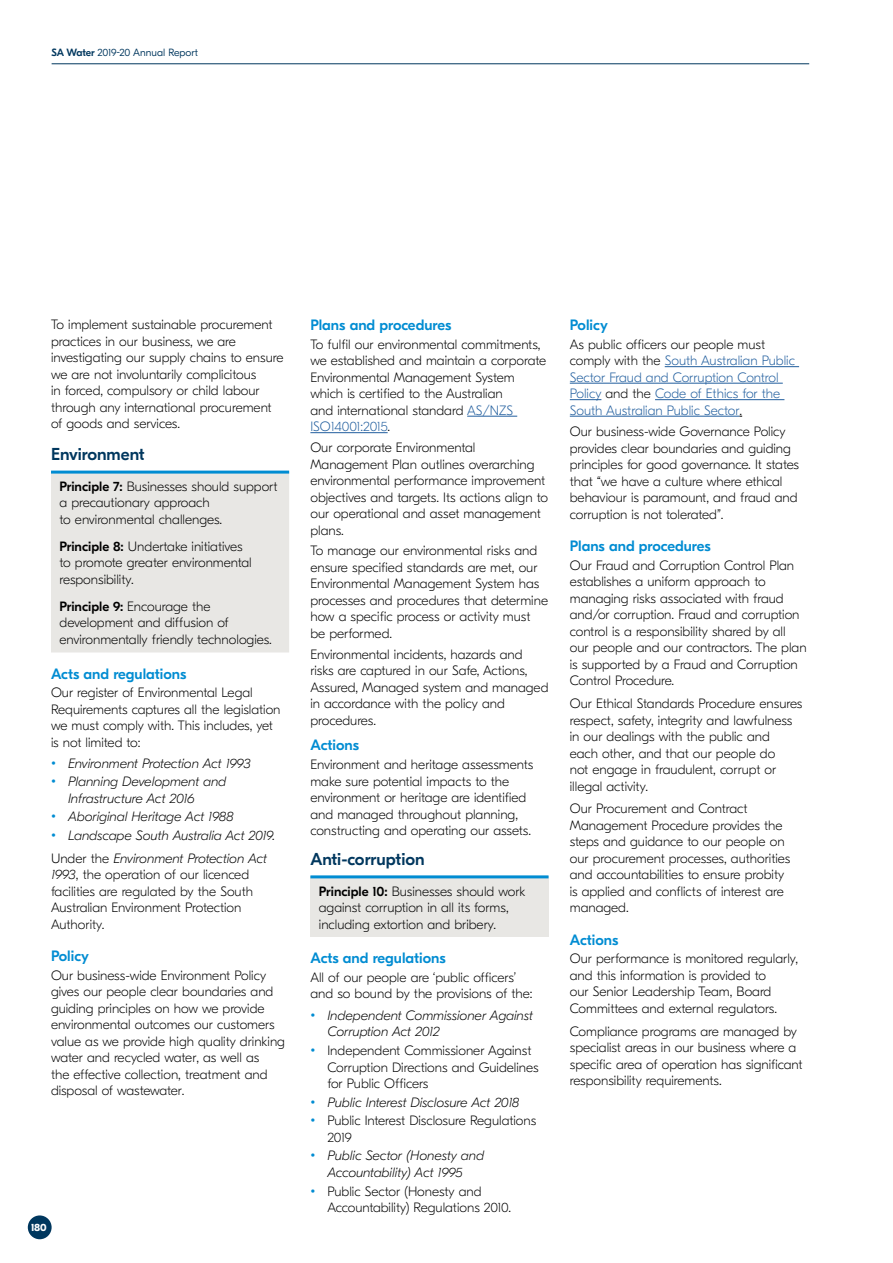
<style>
.page{position:relative;width:893px;height:1263px;background:#fff}
.page>*{position:absolute;margin:0;border:0;box-sizing:border-box;transform-origin:0 0}
.t1{font:500 17.25px "GT Eesti Pro Display";color:#00375e}
.t2{font:500 15px "GT Eesti Pro Display";color:#008cd2}
.t3{font:100 13.5px/16.5px "GT Eesti Pro Display";color:#000}
.t4{font:italic 100 13.5px/16.5px "GT Eesti Pro Display";color:#000}
.t5{font:100 13.5px/16.5px "GT Eesti Pro Display";color:#215e9e}
.t6{font:300 10.5px "GT Eesti Pro Display";color:#00375e}
.t7{font:700 10.5px "GT Eesti Pro Display";color:#fff}
.s1{font-weight:500}
.s2{font-weight:500;font-style:normal;color:#008cd2}
.s3{font-style:normal}
.s4{font-style:italic}
.s5{color:#215e9e}
.s6{font-weight:500;color:#008cd2}
.s7{color:#000}
</style>
<div class="page">
<hr style="left:52px;top:63px;width:757px;height:1px;background:#00375e">
<div style="left:51px;top:474px;width:238px;height:178px;background:#e8e7e4"></div>
<hr style="left:51px;top:471px;width:238px;height:3px;background:#008cd2">
<hr style="left:467px;top:416px;width:50px;height:1px;background:#215e9e">
<hr style="left:310px;top:432px;width:78px;height:1px;background:#215e9e">
<div style="left:310px;top:877px;width:239px;height:60px;background:#e8e7e4"></div>
<hr style="left:310px;top:875px;width:239px;height:3px;background:#008cd2">
<hr style="left:665px;top:366px;width:134px;height:1px;background:#215e9e">
<hr style="left:570px;top:383px;width:213px;height:1px;background:#215e9e">
<hr style="left:570px;top:399px;width:31px;height:1px;background:#215e9e">
<hr style="left:655px;top:399px;width:129px;height:1px;background:#215e9e">
<hr style="left:570px;top:416px;width:169px;height:1px;background:#215e9e">
<div style="left:28px;top:1215px;width:24px;height:24px;background:#00375e;border-radius:50%"></div>
<p class="t6" style="left:52px;top:47px;width:148px"><span class="s1">SA Water</span> 2019-20 Annual Report</p>
<p class="t3" style="left:51px;top:316px;width:234px">To implement sustainable procurement practices in our business, we are investigating our supply chains to ensure we are not involuntarily complicitous<br>in forced, compulsory or child labour through any international procurement of goods and services.</p>
<p class="t1" style="left:51px;top:445px;width:95px">Environment</p>
<p class="t3" style="left:60px;top:478px;width:220px"><span class="s1">Principle 7:</span> Businesses should support a precautionary approach<br>to environmental challenges.</p>
<p class="t3" style="left:60px;top:538px;width:194px"><span class="s1">Principle 8:</span> Undertake initiatives to promote greater environmental responsibility.</p>
<p class="t3" style="left:60px;top:598px;width:214px"><span class="s1">Principle 9:</span> Encourage the development and diffusion of environmentally friendly technologies.</p>
<p class="t2" style="left:51px;top:665px;width:137px">Acts and regulations</p>
<p class="t3" style="left:51px;top:685px;width:231px">Our register of Environmental Legal Requirements captures all the legislation we must comply with. This includes, yet is not limited to:</p>
<p class="t4" style="left:51px;top:755px;width:201px"><span class="s2">•</span> Environment Protection Act 1993</p>
<p class="t4" style="left:68px;top:773px;width:160px;text-indent:-17px"><span class="s2">•</span> Planning Development and<br>Infrastructure Act 2016</p>
<p class="t4" style="left:51px;top:809px;width:184px"><span class="s2">•</span> Aboriginal Heritage Act 1988</p>
<p class="t4" style="left:51px;top:824px;width:226px;line-height:23px"><span class="s2">•</span> Landscape South Australia Act 2019.<br><span class="s3">Under the</span> Environment Protection Act</p>
<p class="t3" style="left:51px;top:867px;width:204px"><span class="s4">1993</span>, the operation of our licenced facilities are regulated by the South<br>Australian Environment Protection<br>Authority.</p>
<p class="t2" style="left:51px;top:948px;width:39px">Policy</p>
<p class="t3" style="left:51px;top:967px;width:235px">Our business-wide Environment Policy gives our people clear boundaries and guiding principles on how we provide environmental outcomes our customers value as we provide high quality drinking water and recycled water, as well as<br>the effective collection, treatment and disposal of wastewater.</p>
<p class="t7" style="left:31px;top:1222px;width:17px">180</p>
<p class="t2" style="left:310px;top:317px;width:142px">Plans and procedures</p>
<p class="t3" style="left:310px;top:336px;width:237px">To fulfil our environmental commitments, we established and maintain a corporate Environmental Management System which is certified to the Australian<br>and international standard <span class="s5">AS/NZS ISO14001:2015</span>.</p>
<p class="t3" style="left:310px;top:439px;width:239px">Our corporate Environmental Management Plan outlines overarching environmental performance improvement objectives and targets. Its actions align to our operational and asset management plans.</p>
<p class="t3" style="left:310px;top:543px;width:239px">To manage our environmental risks and ensure specified standards are met, our Environmental Management System has processes and procedures that determine how a specific process or activity must be performed.</p>
<p class="t3" style="left:310px;top:646px;width:240px">Environmental incidents, hazards and risks are captured in our Safe, Actions,<br>Assured, Managed system and managed in accordance with the policy and procedures.</p>
<p class="t2" style="left:310px;top:737px;width:50px">Actions</p>
<p class="t3" style="left:310px;top:756px;width:224px">Environment and heritage assessments make sure potential impacts to the environment or heritage are identified and managed throughout planning, constructing and operating our assets.</p>
<p class="t1" style="left:310px;top:850px;width:116px">Anti-corruption</p>
<p class="t3" style="left:319px;top:883px;width:208px"><span class="s1">Principle 10:</span> Businesses should work against corruption in all its forms, including extortion and bribery.</p>
<p class="t2" style="left:310px;top:950px;width:137px">Acts and regulations</p>
<p class="t3" style="left:310px;top:969px;width:224px">All of our people are ‘public officers’ and so bound by the provisions of the:</p>
<p class="t4" style="left:327px;top:1007px;width:207px;text-indent:-17px"><span class="s2">•</span> Independent Commissioner Against<br>Corruption Act 2012</p>
<p class="t3" style="left:327px;top:1042px;width:213px;text-indent:-17px"><span class="s6">•</span> Independent Commissioner Against<br>Corruption Directions and Guidelines for Public Officers</p>
<p class="t4" style="left:310px;top:1094px;width:210px"><span class="s2">•</span> Public Interest Disclosure Act 2018</p>
<p class="t3" style="left:327px;top:1113px;width:210px;text-indent:-17px"><span class="s6">•</span> Public Interest Disclosure Regulations<br>2019</p>
<p class="t4" style="left:310px;top:1148px;width:175px;text-align:center"><span class="s2">•</span> Public Sector (Honesty and<br>Accountability) Act 1995</p>
<p class="t3" style="left:327px;top:1183px;width:185px;text-indent:-17px"><span class="s6">•</span> Public Sector (Honesty and<br>Accountability) Regulations 2010.</p>
<p class="t2" style="left:570px;top:317px;width:39px">Policy</p>
<p class="t5" style="left:570px;top:336px;width:227px"><span class="s7">As public officers our people must comply with the</span> South Australian Public Sector Fraud and Corruption Control Policy <span class="s7">and the</span> Code of Ethics for the South Australian Public Sector<span class="s7">.</span></p>
<p class="t3" style="left:570px;top:424px;width:231px">Our business-wide Governance Policy provides clear boundaries and guiding principles for good governance. It states that “we have a culture where ethical behaviour is paramount, and fraud and corruption is not tolerated”.</p>
<p class="t2" style="left:570px;top:538px;width:142px">Plans and procedures</p>
<p class="t3" style="left:570px;top:557px;width:238px">Our Fraud and Corruption Control Plan establishes a uniform approach to managing risks associated with fraud and/or corruption. Fraud and corruption control is a responsibility shared by all our people and our contractors. The plan is supported by a Fraud and Corruption Control Procedure.</p>
<p class="t3" style="left:570px;top:695px;width:234px">Our Ethical Standards Procedure ensures respect, safety, integrity and lawfulness in our dealings with the public and<br>each other, and that our people do<br>not engage in fraudulent, corrupt or illegal activity.</p>
<p class="t3" style="left:570px;top:801px;width:222px">Our Procurement and Contract<br>Management Procedure provides the steps and guidance to our people on our procurement processes, authorities and accountabilities to ensure probity is applied and conflicts of interest are managed.</p>
<p class="t2" style="left:570px;top:931px;width:50px">Actions</p>
<p class="t3" style="left:570px;top:951px;width:230px">Our performance is monitored regularly, and this information is provided to<br>our Senior Leadership Team, Board Committees and external regulators.</p>
<p class="t3" style="left:570px;top:1023px;width:234px">Compliance programs are managed by specialist areas in our business where a specific area of operation has significant responsibility requirements.</p>
</div>
